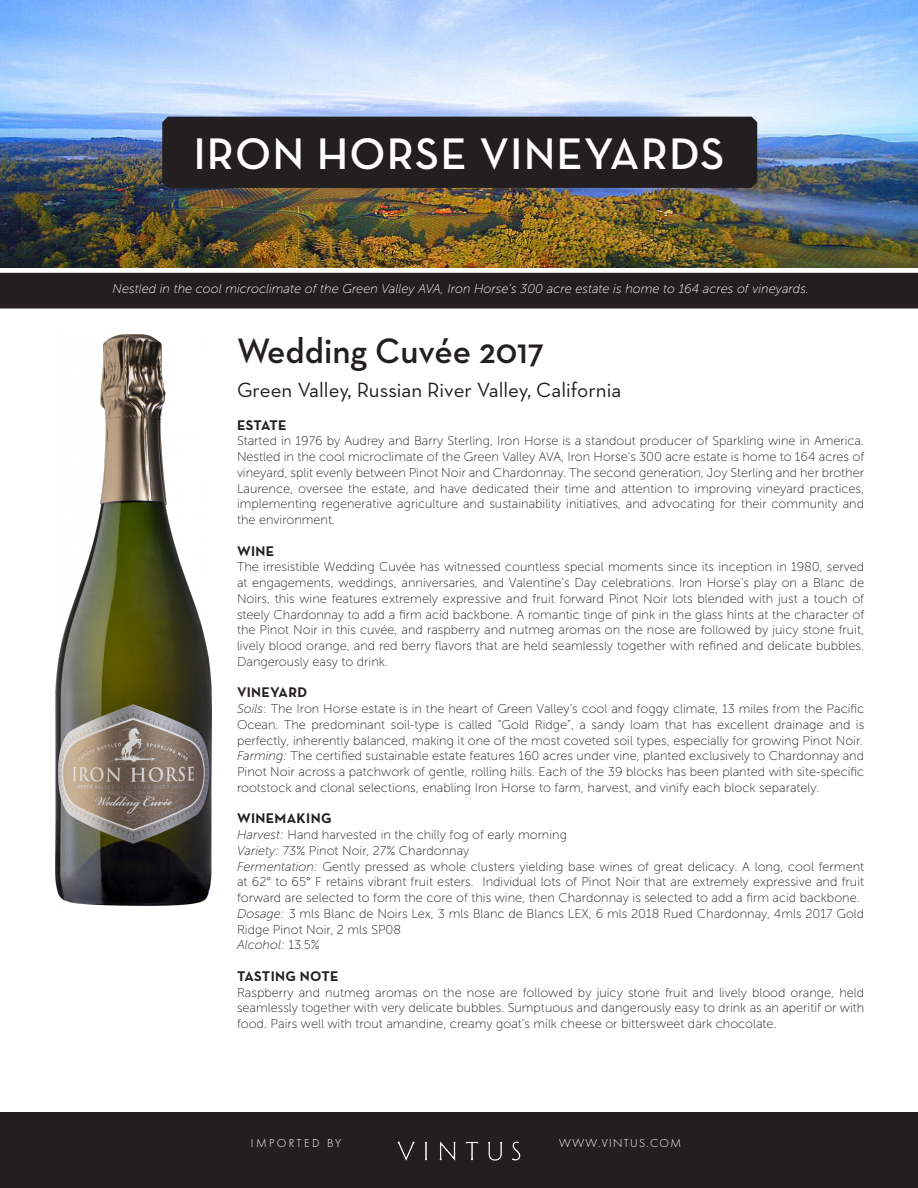
<style>
.page{position:relative;width:918px;height:1188px;background:#fff}
.page>*{position:absolute;margin:0;border:0;box-sizing:border-box;transform-origin:0 0}
.t1{font:600 45px "Neutraface Text";letter-spacing:.025em;color:#fff}
.t2{font:600 36px "Neutraface Text";color:#231f20}
.t3{font:21px "Neutraface Text";color:#231f20}
.t4{font:700 14.25px "Neutraface Text";letter-spacing:.025em;color:#231f20}
.t5{font:12.75px/15.8px "Museo Sans 100";color:#231f20;text-align:justify}
.t6{font:italic 12.75px "Museo Sans 100";color:#fff}
.t7{font:italic 12.75px "Museo Sans 100";color:#231f20}
.t8{font:300 12px "Futura PT";letter-spacing:.11em;color:#fff}
.t9{font:300 12px "Futura PT";letter-spacing:.2em;color:#fff}
.s1{font-style:italic}
.s2{font-style:normal}
</style>
<div class="page">
<img style="left:56px;top:334px;width:155px;height:571px">
<img style="left:0;top:0;width:918px;height:267px">
<div style="left:1px;top:274px;width:916px;height:34px;background:#231f20"></div>
<div style="left:0;top:273px;width:918px;height:36px;border:2px solid #231f20"></div>
<div style="left:162px;top:117px;width:595px;height:71px;background:#231f20"></div>
<div style="left:0;top:1112px;width:918px;height:76px;background:#231f20"></div>
<img style="left:393px;top:1135px;width:132px;height:30px">
<p class="t1" style="left:193px;top:126px;width:533px">IRON HORSE VINEYARDS</p>
<p class="t6" style="left:113px;top:282px;width:698px">Nestled in the cool microclimate of the Green Valley AVA, Iron Horse’s 300 acre estate is home to 164 acres of vineyards.</p>
<p class="t2" style="left:237px;top:328px;width:309px">Wedding Cuvée 2017</p>
<p class="t3" style="left:237px;top:376px;width:386px">Green Valley, Russian River Valley, California</p>
<p class="t4" style="left:237px;top:416px;width:51px">ESTATE</p>
<p class="t5" style="left:237px;top:433px;width:629px">Started in 1976 by Audrey and Barry Sterling, Iron Horse is a standout producer of Sparkling wine in America.<br>Nestled in the cool microclimate of the Green Valley AVA, Iron Horse’s 300 acre estate is home to 164 acres of vineyard, split evenly between Pinot Noir and Chardonnay. The second generation, Joy Sterling and her brother Laurence, oversee the estate, and have dedicated their time and attention to improving vineyard practices, implementing regenerative agriculture and sustainability initiatives, and advocating for their community and the environment.</p>
<p class="t4" style="left:237px;top:542px;width:39px">WINE</p>
<p class="t5" style="left:237px;top:559px;width:629px">The irresistible Wedding Cuvée has witnessed countless special moments since its inception in 1980, served at engagements, weddings, anniversaries, and Valentine’s Day celebrations. Iron Horse’s play on a Blanc de Noirs, this wine features extremely expressive and fruit forward Pinot Noir lots blended with just a touch of steely Chardonnay to add a firm acid backbone. A romantic tinge of pink in the glass hints at the character of the Pinot Noir in this cuvée, and raspberry and nutmeg aromas on the nose are followed by juicy stone fruit, lively blood orange, and red berry flavors that are held seamlessly together with refined and delicate bubbles.<br>Dangerously easy to drink.</p>
<p class="t4" style="left:237px;top:683px;width:72px">VINEYARD</p>
<p class="t5" style="left:237px;top:701px;width:629px"><span class="s1">Soils</span>: The Iron Horse estate is in the heart of Green Valley’s cool and foggy climate, 13 miles from the Pacific Ocean. The predominant soil-type is called “Gold Ridge”, a sandy loam that has excellent drainage and is perfectly, inherently balanced, making it one of the most coveted soil types, especially for growing Pinot Noir.</p>
<p class="t5" style="left:237px;top:748px;width:629px"><span class="s1">Farming:</span> The certified sustainable estate features 160 acres under vine, planted exclusively to Chardonnay and Pinot Noir across a patchwork of gentle, rolling hills. Each of the 39 blocks has been planted with site-specific rootstock and clonal selections, enabling Iron Horse to farm, harvest, and vinify each block separately.</p>
<p class="t4" style="left:237px;top:809px;width:96px">WINEMAKING</p>
<p class="t5" style="left:237px;top:827px;width:331px"><span class="s1">Harvest:</span> Hand harvested in the chilly fog of early morning</p>
<p class="t5" style="left:237px;top:843px;width:234px"><span class="s1">Variety:</span> 73% Pinot Noir, 27% Chardonnay</p>
<p class="t5" style="left:237px;top:858px;width:629px"><span class="s1">Fermentation:</span> Gently pressed as whole clusters yielding base wines of great delicacy. A long, cool ferment at 62° to 65° F retains vibrant fruit esters. Individual lots of Pinot Noir that are extremely expressive and fruit forward are selected to form the core of this wine, then Chardonnay is selected to add a firm acid backbone.</p>
<p class="t5" style="left:237px;top:906px;width:629px"><span class="s1">Dosage:</span> 3 mls Blanc de Noirs Lex, 3 mls Blanc de Blancs LEX, 6 mls 2018 Rued Chardonnay, 4mls 2017 Gold<br>Ridge Pinot Noir, 2 mls SP08</p>
<p class="t7" style="left:237px;top:938px;width:84px">Alcohol: <span class="s2">13.5%</span></p>
<p class="t4" style="left:237px;top:967px;width:103px">TASTING NOTE</p>
<p class="t5" style="left:237px;top:984px;width:629px">Raspberry and nutmeg aromas on the nose are followed by juicy stone fruit and lively blood orange, held seamlessly together with very delicate bubbles. Sumptuous and dangerously easy to drink as an aperitif or with food. Pairs well with trout amandine, creamy goat’s milk cheese or bittersweet dark chocolate.</p>
<p class="t9" style="left:251px;top:1137px;width:92px">IMPORTED BY</p>
<p class="t8" style="left:559px;top:1137px;width:123px">WWW.VINTUS.COM</p>
</div>
